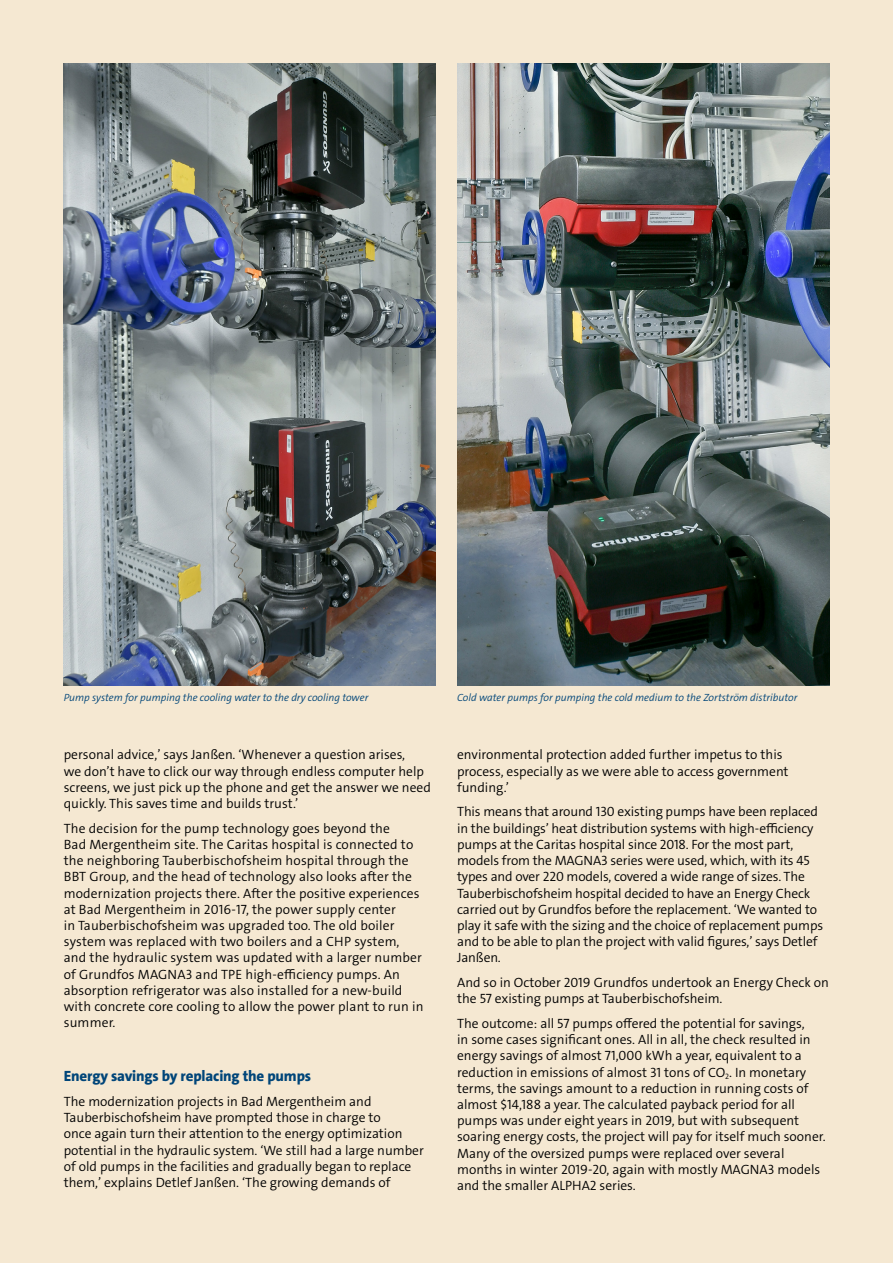
<style>
.page{position:relative;width:893px;height:1263px;background:#f5e8d2}
.page>*{position:absolute;margin:0;border:0;box-sizing:border-box;transform-origin:0 0}
.t1{font:800 15px "Grundfos The Sans";letter-spacing:-.01em;color:#004579}
.t2{font:13.5px/16.2px "Grundfos The Sans V2 OT 4 SL";color:#000}
.t3{font:italic 300 10.5px "Grundfos The Sans";color:#004579}
</style>
<div class="page">
<img style="left:457px;top:64px;width:372px;height:621px">
<img style="left:64px;top:64px;width:372px;height:621px">
<p class="t3" style="left:64px;top:691px;width:306px">Pump system for pumping the cooling water to the dry cooling tower</p>
<p class="t3" style="left:457px;top:691px;width:342px">Cold water pumps for pumping the cold medium to the Zortström distributor</p>
<p class="t2" style="left:64px;top:747px;width:369px">personal advice,’ says Janßen. ‘Whenever a question arises,<br>we don’t have to click our way through endless computer help screens, we just pick up the phone and get the answer we need quickly. This saves time and builds trust.’</p>
<p class="t2" style="left:64px;top:820px;width:361px">The decision for the pump technology goes beyond the<br>Bad Mergentheim site. The Caritas hospital is connected to the neighboring Tauberbischofsheim hospital through the BBT Group, and the head of technology also looks after the modernization projects there. After the positive experiences at Bad Mergentheim in 2016-17, the power supply center<br>in Tauberbischofsheim was upgraded too. The old boiler system was replaced with two boilers and a CHP system, and the hydraulic system was updated with a larger number of Grundfos MAGNA3 and TPE high-efficiency pumps. An absorption refrigerator was also installed for a new-build with concrete core cooling to allow the power plant to run in summer.</p>
<p class="t1" style="left:64px;top:1066px;width:249px">Energy savings by replacing the pumps</p>
<p class="t2" style="left:64px;top:1093px;width:362px">The modernization projects in Bad Mergentheim and Tauberbischofsheim have prompted those in charge to<br>once again turn their attention to the energy optimization potential in the hydraulic system. ‘We still had a large number of old pumps in the facilities and gradually began to replace them,’ explains Detlef Janßen. ‘The growing demands of</p>
<p class="t2" style="left:457px;top:747px;width:333px">environmental protection added further impetus to this process, especially as we were able to access government funding.’</p>
<p class="t2" style="left:457px;top:804px;width:368px">This means that around 130 existing pumps have been replaced in the buildings’ heat distribution systems with high-efficiency pumps at the Caritas hospital since 2018. For the most part, models from the MAGNA3 series were used, which, with its 45 types and over 220 models, covered a wide range of sizes. The Tauberbischofsheim hospital decided to have an Energy Check carried out by Grundfos before the replacement. ‘We wanted to play it safe with the sizing and the choice of replacement pumps and to be able to plan the project with valid figures,’ says Detlef Janßen.</p>
<p class="t2" style="left:457px;top:974px;width:373px">And so in October 2019 Grundfos undertook an Energy Check on the 57 existing pumps at Tauberbischofsheim.</p>
<p class="t2" style="left:457px;top:1015px;width:370px">The outcome: all 57 pumps offered the potential for savings,<br>in some cases significant ones. All in all, the check resulted in energy savings of almost 71,000 kWh a year, equivalent to a reduction in emissions of almost 31 tons of CO<sub>2</sub>. In monetary terms, the savings amount to a reduction in running costs of almost $14,188 a year. The calculated payback period for all pumps was under eight years in 2019, but with subsequent soaring energy costs, the project will pay for itself much sooner.<br>Many of the oversized pumps were replaced over several months in winter 2019-20, again with mostly MAGNA3 models and the smaller ALPHA2 series.</p>
</div>
